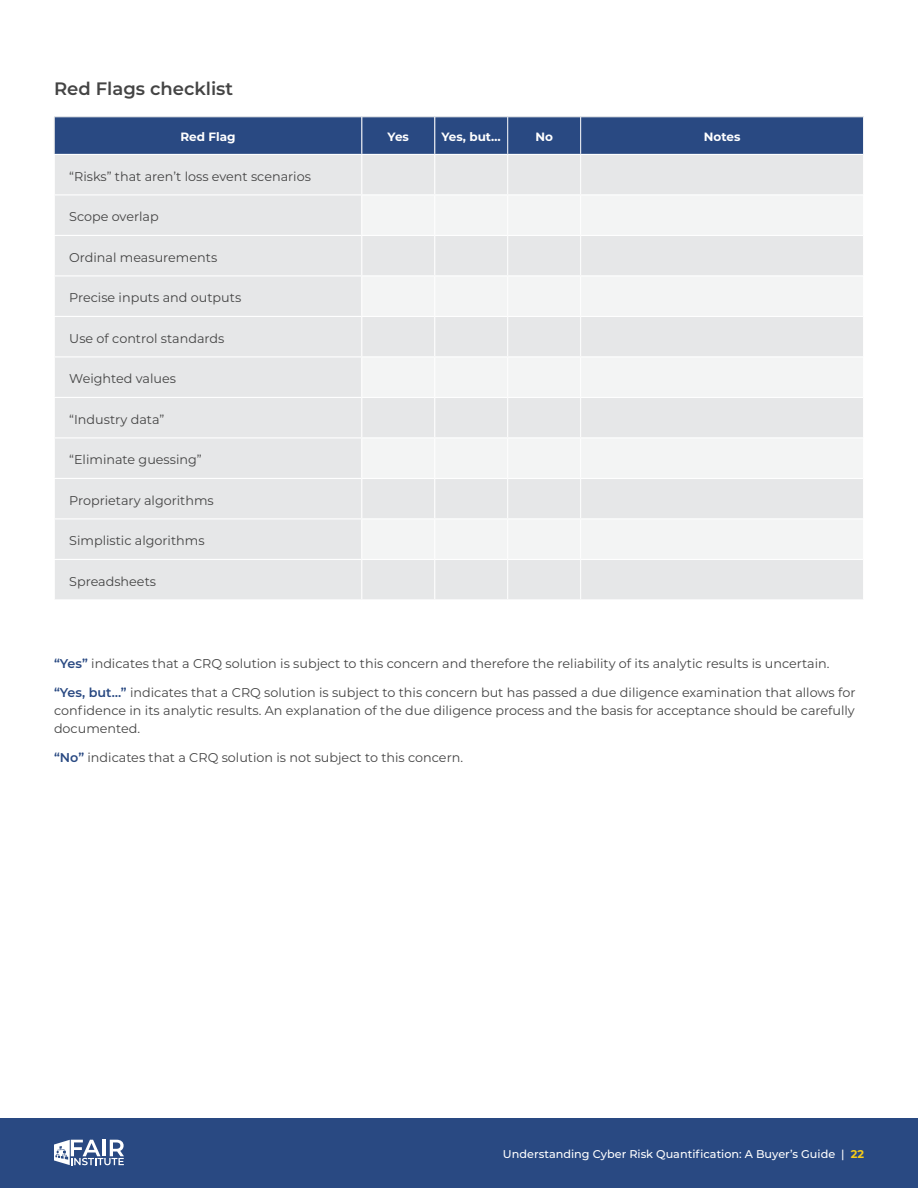
<style>
.page{position:relative;width:918px;height:1188px;background:#fff}
.page>*{position:absolute;margin:0;border:0;box-sizing:border-box;transform-origin:0 0}
.t1{font:600 18px "Montserrat";color:#444}
.t2{font:12.75px/18px "Montserrat";color:#444;text-align:justify}
.t3{font:700 12px "Montserrat";color:#fff}
.t4{font:500 11.25px "Montserrat";color:#fff}
.s1{font-weight:600;color:#294982}
.s2{font-weight:700;color:#f5cb18}
</style>
<div class="page">
<div style="left:0;top:1118px;width:918px;height:70px;background:#294982"></div>
<svg style="left:54px;top:1140px;width:70px;height:25px"></svg>
<div style="left:55px;top:118px;width:808px;height:36px;background:#294982"></div>
<div style="left:55px;top:155px;width:808px;height:444px;background:#e6e7e8"></div>
<svg style="left:362px;top:195px;width:501px;height:364px;fill:#f3f4f4"></svg>
<hr style="left:507px;top:155px;width:1px;height:39px;background:#fff">
<hr style="left:580px;top:155px;width:1px;height:39px;background:#fff">
<hr style="left:507px;top:195px;width:1px;height:40px;background:#fff">
<hr style="left:580px;top:195px;width:1px;height:40px;background:#fff">
<hr style="left:507px;top:236px;width:1px;height:39px;background:#fff">
<hr style="left:580px;top:236px;width:1px;height:39px;background:#fff">
<hr style="left:507px;top:276px;width:1px;height:40px;background:#fff">
<hr style="left:580px;top:276px;width:1px;height:40px;background:#fff">
<hr style="left:507px;top:317px;width:1px;height:39px;background:#fff">
<hr style="left:580px;top:317px;width:1px;height:39px;background:#fff">
<hr style="left:507px;top:357px;width:1px;height:40px;background:#fff">
<hr style="left:580px;top:357px;width:1px;height:40px;background:#fff">
<hr style="left:507px;top:398px;width:1px;height:39px;background:#fff">
<hr style="left:580px;top:398px;width:1px;height:39px;background:#fff">
<hr style="left:507px;top:438px;width:1px;height:40px;background:#fff">
<hr style="left:580px;top:438px;width:1px;height:40px;background:#fff">
<hr style="left:507px;top:479px;width:1px;height:39px;background:#fff">
<hr style="left:580px;top:479px;width:1px;height:39px;background:#fff">
<hr style="left:507px;top:519px;width:1px;height:40px;background:#fff">
<hr style="left:580px;top:519px;width:1px;height:40px;background:#fff">
<hr style="left:507px;top:560px;width:1px;height:39px;background:#fff">
<hr style="left:580px;top:560px;width:1px;height:39px;background:#fff">
<hr style="left:507px;top:117px;width:1px;height:37px;background:#fff">
<hr style="left:580px;top:117px;width:1px;height:37px;background:#fff">
<hr style="left:54px;top:117px;width:1px;height:37px;background:#e6e7e8">
<hr style="left:54px;top:117px;width:308px;height:1px;background:#e6e7e8">
<hr style="left:362px;top:117px;width:73px;height:1px;background:#e6e7e8">
<hr style="left:435px;top:117px;width:73px;height:1px;background:#e6e7e8">
<hr style="left:508px;top:117px;width:73px;height:1px;background:#e6e7e8">
<hr style="left:581px;top:117px;width:283px;height:1px;background:#e6e7e8">
<hr style="left:361px;top:117px;width:1px;height:37px;background:#fff">
<hr style="left:434px;top:117px;width:1px;height:37px;background:#fff">
<hr style="left:361px;top:155px;width:1px;height:39px;background:#fff">
<hr style="left:434px;top:155px;width:1px;height:39px;background:#fff">
<hr style="left:54px;top:194px;width:308px;height:1px;background:#fff">
<hr style="left:362px;top:194px;width:73px;height:1px;background:#fff">
<hr style="left:361px;top:195px;width:1px;height:40px;background:#fff">
<hr style="left:435px;top:194px;width:73px;height:1px;background:#fff">
<hr style="left:434px;top:195px;width:1px;height:40px;background:#fff">
<hr style="left:508px;top:194px;width:73px;height:1px;background:#fff">
<hr style="left:581px;top:194px;width:282px;height:1px;background:#fff">
<hr style="left:54px;top:235px;width:308px;height:1px;background:#fff">
<hr style="left:362px;top:235px;width:73px;height:1px;background:#fff">
<hr style="left:361px;top:236px;width:1px;height:39px;background:#fff">
<hr style="left:435px;top:235px;width:73px;height:1px;background:#fff">
<hr style="left:434px;top:236px;width:1px;height:39px;background:#fff">
<hr style="left:508px;top:235px;width:73px;height:1px;background:#fff">
<hr style="left:581px;top:235px;width:282px;height:1px;background:#fff">
<hr style="left:54px;top:275px;width:308px;height:1px;background:#fff">
<hr style="left:362px;top:275px;width:73px;height:1px;background:#fff">
<hr style="left:361px;top:276px;width:1px;height:40px;background:#fff">
<hr style="left:435px;top:275px;width:73px;height:1px;background:#fff">
<hr style="left:434px;top:276px;width:1px;height:40px;background:#fff">
<hr style="left:508px;top:275px;width:73px;height:1px;background:#fff">
<hr style="left:581px;top:275px;width:282px;height:1px;background:#fff">
<hr style="left:54px;top:316px;width:308px;height:1px;background:#fff">
<hr style="left:362px;top:316px;width:73px;height:1px;background:#fff">
<hr style="left:361px;top:317px;width:1px;height:39px;background:#fff">
<hr style="left:435px;top:316px;width:73px;height:1px;background:#fff">
<hr style="left:434px;top:317px;width:1px;height:39px;background:#fff">
<hr style="left:508px;top:316px;width:73px;height:1px;background:#fff">
<hr style="left:581px;top:316px;width:282px;height:1px;background:#fff">
<hr style="left:54px;top:356px;width:308px;height:1px;background:#fff">
<hr style="left:362px;top:356px;width:73px;height:1px;background:#fff">
<hr style="left:361px;top:357px;width:1px;height:40px;background:#fff">
<hr style="left:435px;top:356px;width:73px;height:1px;background:#fff">
<hr style="left:434px;top:357px;width:1px;height:40px;background:#fff">
<hr style="left:508px;top:356px;width:73px;height:1px;background:#fff">
<hr style="left:581px;top:356px;width:282px;height:1px;background:#fff">
<hr style="left:54px;top:397px;width:308px;height:1px;background:#fff">
<hr style="left:362px;top:397px;width:73px;height:1px;background:#fff">
<hr style="left:361px;top:398px;width:1px;height:39px;background:#fff">
<hr style="left:435px;top:397px;width:73px;height:1px;background:#fff">
<hr style="left:434px;top:398px;width:1px;height:39px;background:#fff">
<hr style="left:508px;top:397px;width:73px;height:1px;background:#fff">
<hr style="left:581px;top:397px;width:282px;height:1px;background:#fff">
<hr style="left:54px;top:437px;width:308px;height:1px;background:#fff">
<hr style="left:362px;top:437px;width:73px;height:1px;background:#fff">
<hr style="left:361px;top:438px;width:1px;height:40px;background:#fff">
<hr style="left:435px;top:437px;width:73px;height:1px;background:#fff">
<hr style="left:434px;top:438px;width:1px;height:40px;background:#fff">
<hr style="left:508px;top:437px;width:73px;height:1px;background:#fff">
<hr style="left:581px;top:437px;width:282px;height:1px;background:#fff">
<hr style="left:361px;top:479px;width:1px;height:39px;background:#fff">
<hr style="left:434px;top:479px;width:1px;height:39px;background:#fff">
<hr style="left:361px;top:519px;width:1px;height:40px;background:#fff">
<hr style="left:434px;top:519px;width:1px;height:40px;background:#fff">
<hr style="left:361px;top:560px;width:1px;height:39px;background:#fff">
<hr style="left:434px;top:560px;width:1px;height:39px;background:#fff">
<hr style="left:54px;top:478px;width:308px;height:1px;background:#fff">
<hr style="left:362px;top:478px;width:73px;height:1px;background:#fff">
<hr style="left:435px;top:478px;width:73px;height:1px;background:#fff">
<hr style="left:508px;top:478px;width:73px;height:1px;background:#fff">
<hr style="left:581px;top:478px;width:282px;height:1px;background:#fff">
<hr style="left:54px;top:518px;width:308px;height:1px;background:#fff">
<hr style="left:362px;top:518px;width:73px;height:1px;background:#fff">
<hr style="left:435px;top:518px;width:73px;height:1px;background:#fff">
<hr style="left:508px;top:518px;width:73px;height:1px;background:#fff">
<hr style="left:581px;top:518px;width:282px;height:1px;background:#fff">
<hr style="left:54px;top:559px;width:308px;height:1px;background:#fff">
<hr style="left:362px;top:559px;width:73px;height:1px;background:#fff">
<hr style="left:435px;top:559px;width:73px;height:1px;background:#fff">
<hr style="left:508px;top:559px;width:73px;height:1px;background:#fff">
<hr style="left:581px;top:559px;width:282px;height:1px;background:#fff">
<h1 class="t1" style="left:54px;top:76px;width:181px">Red Flags checklist</h1>
<p class="t3" style="left:180px;top:129px;width:57px">Red Flag</p>
<p class="t3" style="left:388px;top:129px;width:23px">Yes</p>
<p class="t3" style="left:442px;top:129px;width:61px">Yes, but…</p>
<p class="t3" style="left:535px;top:129px;width:19px">No</p>
<p class="t3" style="left:704px;top:129px;width:38px">Notes</p>
<p class="t2" style="left:69px;top:167px;width:243px">“Risks” that aren’t loss event scenarios</p>
<p class="t2" style="left:69px;top:207px;width:91px">Scope overlap</p>
<p class="t2" style="left:69px;top:248px;width:149px">Ordinal measurements</p>
<p class="t2" style="left:69px;top:288px;width:173px">Precise inputs and outputs</p>
<p class="t2" style="left:69px;top:329px;width:157px">Use of control standards</p>
<p class="t2" style="left:69px;top:369px;width:108px">Weighted values</p>
<p class="t2" style="left:69px;top:410px;width:97px">“Industry data”</p>
<p class="t2" style="left:69px;top:450px;width:134px">“Eliminate guessing”</p>
<p class="t2" style="left:69px;top:491px;width:146px">Proprietary algorithms</p>
<p class="t2" style="left:69px;top:531px;width:137px">Simplistic algorithms</p>
<p class="t2" style="left:69px;top:572px;width:88px">Spreadsheets</p>
<p class="t2" style="left:54px;top:654px;width:777px"><span class="s1">“Yes”</span> indicates that a CRQ solution is subject to this concern and therefore the reliability of its analytic results is uncertain.</p>
<p class="t2" style="left:54px;top:683px;width:803px"><span class="s1">“Yes, but…”</span> indicates that a CRQ solution is subject to this concern but has passed a due diligence examination that allows for confidence in its analytic results. An explanation of the due diligence process and the basis for acceptance should be carefully documented.</p>
<p class="t2" style="left:54px;top:748px;width:411px"><span class="s1">“No”</span> indicates that a CRQ solution is not subject to this concern.</p>
<p class="t4" style="left:503px;top:1146px;width:363px">Understanding Cyber Risk Quantification: A Buyer’s Guide | <span class="s2">22</span></p>
</div>
